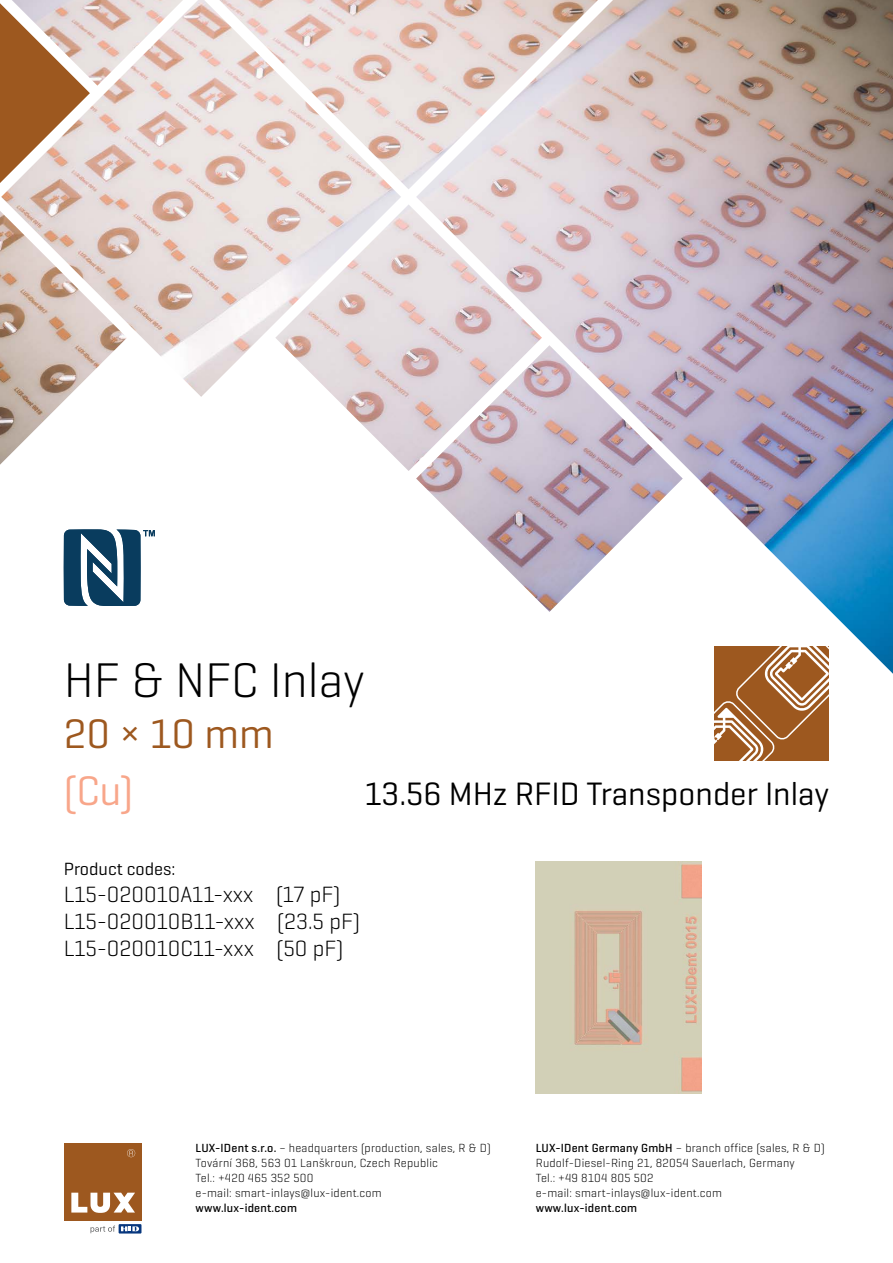
<style>
.page{position:relative;width:893px;height:1263px;background:#fff}
.page>*{position:absolute;margin:0;border:0;box-sizing:border-box;transform-origin:0 0}
.t1{font:300 49.5px "Geogrotesque";color:#000}
.t2{font:42px "Geogrotesque";color:#9d581f}
.t3{font:42px "Geogrotesque";color:#f8a68a}
.t4{font:33px "Geogrotesque";color:#000}
.t5{font:300 22.5px/27px "Geogrotesque";color:#000}
.t6{font:18px "Geogrotesque";color:#000}
.t7{font:300 12px/15px "Geogrotesque";letter-spacing:.02em;color:#000}
.t8{font:500 12px "Geogrotesque";letter-spacing:.02em;color:#000}
.s1{font-weight:500}
</style>
<div class="page">
<img style="left:0;top:0;width:893px;height:674px">
<img style="left:536px;top:861px;width:165px;height:232px">
<svg style="left:714px;top:646px;width:115px;height:115px;background:#ad7445"></svg>
<svg style="left:64px;top:529px;width:91px;height:77px"></svg>
<div style="left:64px;top:1143px;width:77px;height:77px;background:#9d581f"></div>
<svg style="left:127px;top:1149px;width:8px;height:8px"></svg>
<svg style="left:71px;top:1193px;width:64px;height:20px"></svg>
<svg style="left:91px;top:1225px;width:24px;height:8px"></svg>
<svg style="left:119px;top:1224px;width:22px;height:9px"></svg>
<svg style="left:121px;top:1226px;width:18px;height:5px"></svg>
<h1 class="t1" style="left:64px;top:649px;width:303px">HF &amp; NFC Inlay</h1>
<h2 class="t2" style="left:64px;top:707px;width:212px">20 × 10 mm</h2>
<h2 class="t3" style="left:64px;top:765px;width:71px">(Cu)</h2>
<h3 class="t4" style="left:365px;top:774px;width:466px">13.56 MHz RFID Transponder Inlay</h3>
<h3 class="t6" style="left:64px;top:857px;width:113px">Product codes:</h3>
<h3 class="t5" style="left:64px;top:880px;width:298px">L15-020010A11-xxx (17 pF)<br>L15-020010B11-xxx (23.5 pF)<br>L15-020010C11-xxx (50 pF)</h3>
<p class="t7" style="left:196px;top:1140px;width:297px"><span class="s1">LUX-IDent s.r.o.</span> – headquarters (production, sales, R &amp; D)<br>Tovární 368, 563 01 Lanškroun, Czech Republic<br>Tel.: +420 465 352 500<br>e-mail: smart-inlays@lux-ident.com</p>
<p class="t8" style="left:196px;top:1200px;width:103px">www.lux-ident.com</p>
<p class="t7" style="left:536px;top:1140px;width:290px"><span class="s1">LUX-IDent Germany GmbH</span> – branch office (sales, R &amp; D)<br>Rudolf-Diesel-Ring 21, 82054 Sauerlach, Germany<br>Tel.: +49 8104 805 502<br>e-mail: smart-inlays@lux-ident.com</p>
<p class="t8" style="left:536px;top:1200px;width:103px">www.lux-ident.com</p>
</div>
